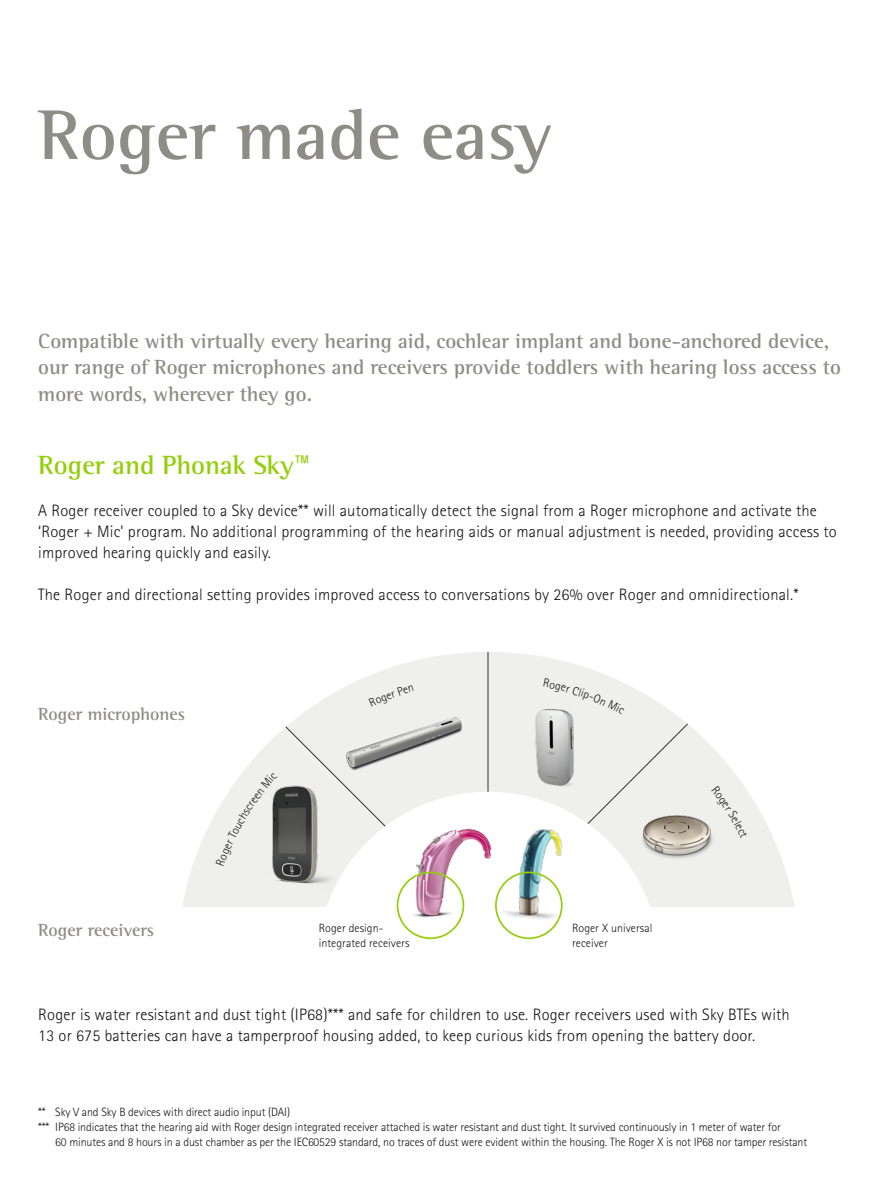
<style>
.page{position:relative;width:893px;height:1191px;background:#fff}
.page>*{position:absolute;margin:0;border:0;box-sizing:border-box;transform-origin:0 0}
.PHO_Main_Chapter_tit{font:700 72px "Rotis Semi Serif Pro";color:#8d8c85}
.PHO_Lead_Quote_18pt{font:700 27px "Rotis Semi Serif Pro";color:#94ce0a}
.PHO_Lead_Quote_14pt{font:700 21px/26.2px "Rotis Semi Serif Pro";color:#8d8c85}
.PHO_Lead_Quote_14pt-2{font:700 18px "Rotis Semi Serif Pro";color:#8d8c85}
.PHO_Bodycopy_11pt_Bl{font:300 16.5px/21px "Rotis Sans Serif Pro";letter-spacing:.01em;color:#141414}
.PHO_Caption_8pt_Blac{font:300 12px/15px "Rotis Sans Serif Pro";letter-spacing:-.01em;color:#141414}
.s1{font-family:"Rotis Sans Serif Pro";font-weight:400}
</style>
<div class="page">
<svg style="left:182px;top:652px;width:612px;height:255px"></svg>
<hr style="left:488px;top:652px;width:1px;height:141px;background:#31312b">
<div style="left:285px;top:726px;width:106px;height:65px;background:#efefee"></div>
<div style="left:599px;top:723px;width:90px;height:75px;background:#efefee"></div>
<img style="left:528px;top:697px;width:71px;height:94px">
<img style="left:657px;top:798px;width:79px;height:84px">
<img style="left:330px;top:707px;width:147px;height:72px">
<img style="left:260px;top:770px;width:102px;height:134px">
<svg style="left:319px;top:791px;width:338px;height:138px;fill:#efefee"></svg>
<img style="left:391px;top:811px;width:79px;height:116px">
<div style="left:397px;top:871px;width:67px;height:68px;border:2px solid #94ce0a;border-radius:50%"></div>
<img style="left:470px;top:809px;width:124px;height:121px">
<div style="left:495px;top:871px;width:68px;height:68px;border:2px solid #94ce0a;border-radius:50%"></div>
<svg style="left:216px;top:772px;width:61px;height:93px;background:#e6e6e5"></svg>
<svg style="left:369px;top:685px;width:45px;height:21px"></svg>
<div style="left:543px;top:678px;width:81px;height:36px;background:#efefee"></div>
<div style="left:711px;top:785px;width:37px;height:53px;background:#efefee"></div>
<p class="PHO_Main_Chapter_tit" style="left:38px;top:91px;width:516px">Roger made easy</p>
<p class="PHO_Lead_Quote_14pt" style="left:38px;top:328px;width:804px">Compatible with virtually every hearing aid, cochlear implant and bone-anchored device, our range of Roger microphones and receivers provide toddlers with hearing loss access to more words, wherever they go.</p>
<p class="PHO_Lead_Quote_18pt" style="left:38px;top:448px;width:274px">Roger and Phonak Sky<span class="s1">™</span></p>
<p class="PHO_Bodycopy_11pt_Bl" style="left:38px;top:500px;width:800px">A Roger receiver coupled to a Sky device** will automatically detect the signal from a Roger microphone and activate the ‘Roger + Mic’ program. No additional programming of the hearing aids or manual adjustment is needed, providing access to improved hearing quickly and easily.</p>
<p class="PHO_Bodycopy_11pt_Bl" style="left:38px;top:584px;width:762px">The Roger and directional setting provides improved access to conversations by 26% over Roger and omnidirectional.*</p>
<p class="PHO_Lead_Quote_14pt-2" style="left:38px;top:703px;width:148px">Roger microphones</p>
<p class="PHO_Caption_8pt_Blac" style="left:319px;top:920px;width:66px">Roger design-</p>
<p class="PHO_Caption_8pt_Blac" style="left:319px;top:935px;width:92px">integrated receivers</p>
<p class="PHO_Lead_Quote_14pt-2" style="left:38px;top:919px;width:117px">Roger receivers</p>
<p class="PHO_Caption_8pt_Blac" style="left:572px;top:920px;width:82px">Roger X universal</p>
<p class="PHO_Caption_8pt_Blac" style="left:572px;top:935px;width:37px">receiver</p>
<p class="PHO_Bodycopy_11pt_Bl" style="left:38px;top:1004px;width:753px">Roger is water resistant and dust tight (IP68)*** and safe for children to use. Roger receivers used with Sky BTEs with<br>13 or 675 batteries can have a tamperproof housing added, to keep curious kids from opening the battery door.</p>
<p class="PHO_Caption_8pt_Blac" style="left:38px;top:1105px;width:253px">** Sky V and Sky B devices with direct audio input (DAI)</p>
<p class="PHO_Caption_8pt_Blac" style="left:55px;top:1120px;width:753px;text-indent:-17px">*** IP68 indicates that the hearing aid with Roger design integrated receiver attached is water resistant and dust tight. It survived continuously in 1 meter of water for<br>60 minutes and 8 hours in a dust chamber as per the IEC60529 standard, no traces of dust were evident within the housing. The Roger X is not IP68 nor tamper resistant</p>
</div>
